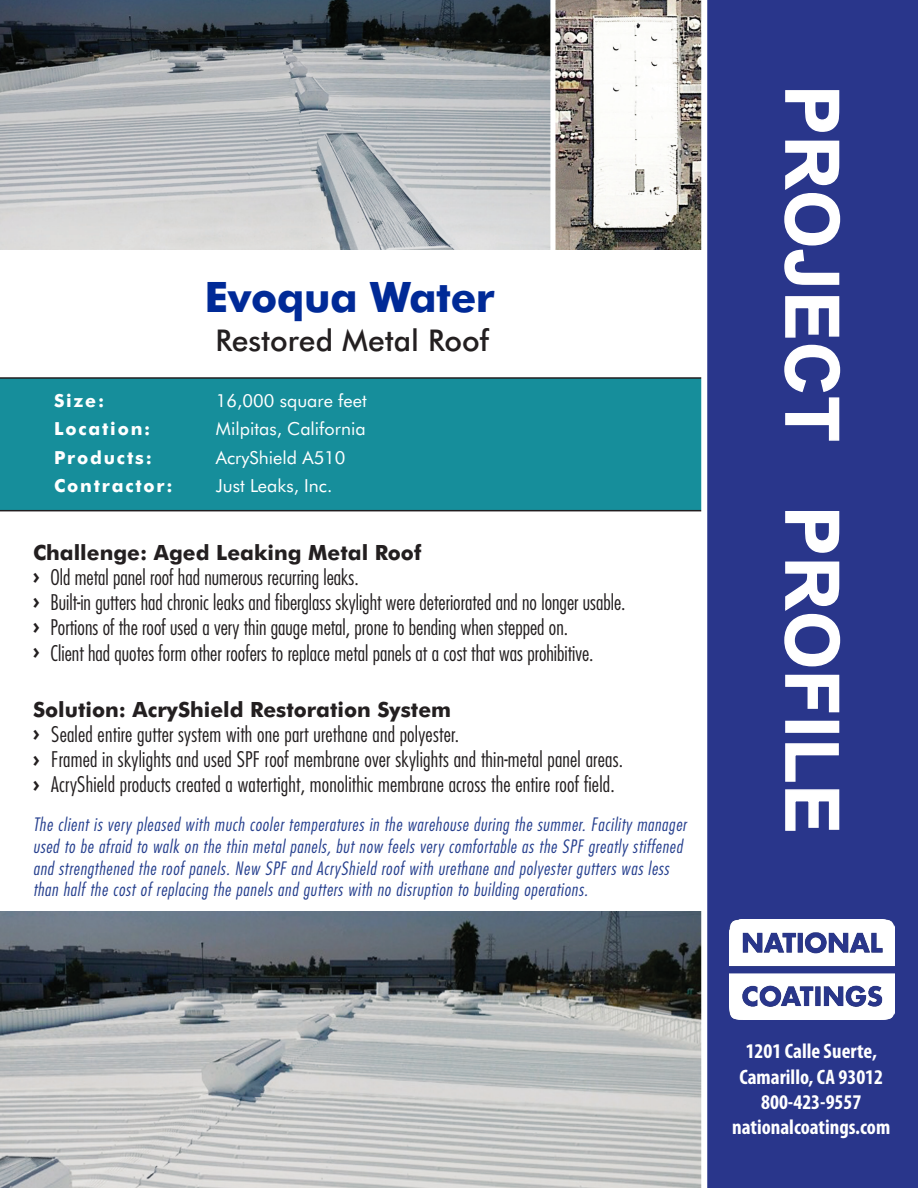
<style>
.page{position:relative;width:918px;height:1188px;background:#fff}
.page>*{position:absolute;margin:0;border:0;box-sizing:border-box;transform-origin:0 0}
.t1{font:700 73.5px "Arial";letter-spacing:.02em;color:#fff}
.t2{font:700 42px "Futura BT";letter-spacing:-.01em;color:#002a97}
.t3{font:500 30px "Futura BT";color:#231f20}
.t4{font:300 condensed 21px "Futura Std";color:#231f20}
.t5{font:700 21px "Futura BT";color:#231f20}
.t6{font:700 condensed 21px "Myriad Pro";color:#fff}
.t7{font:italic 300 condensed 18px/21.6px "Futura Std";letter-spacing:.04em;color:#253f8e}
.t8{font:18px "Futura BT";color:#fff}
.t9{font:700 18px "Futura BT";letter-spacing:.1em;color:#fff}
</style>
<div class="page">
<img style="left:0;top:912px;width:701px;height:276px">
<div style="left:0;top:377px;width:701px;height:134px;background:#168e9b"></div>
<img style="left:0;top:0;width:701px;height:250px">
<div style="left:701px;top:0;width:217px;height:1188px;background:#29368b"></div>
<svg style="left:784px;top:89px;width:56px;height:44px;background:#47529b"></svg>
<svg style="left:784px;top:140px;width:57px;height:146px;background:#45519a"></svg>
<svg style="left:784px;top:295px;width:56px;height:43px;background:#505ba0"></svg>
<svg style="left:784px;top:344px;width:57px;height:97px;background:#424d98"></svg>
<svg style="left:784px;top:510px;width:56px;height:44px;background:#47529b"></svg>
<svg style="left:784px;top:561px;width:57px;height:106px;background:#47529b"></svg>
<svg style="left:784px;top:674px;width:56px;height:39px;background:#49549c"></svg>
<div style="left:785px;top:721px;width:54px;height:12px;border:2px solid #fff"></div>
<svg style="left:784px;top:742px;width:56px;height:41px;background:#424d98"></svg>
<svg style="left:784px;top:789px;width:56px;height:43px;background:#505ba0"></svg>
<img style="left:729px;top:920px;width:166px;height:100px">
<p class="t2" style="left:204px;top:271px;width:292px">Evoqua Water</p>
<p class="t3" style="left:216px;top:322px;width:275px">Restored Metal Roof</p>
<p class="t9" style="left:54px;top:389px;width:52px">Size:</p>
<p class="t8" style="left:216px;top:389px;width:152px">16,000 square feet</p>
<p class="t9" style="left:54px;top:418px;width:98px">Location:</p>
<p class="t8" style="left:216px;top:418px;width:151px">Milpitas, California</p>
<p class="t9" style="left:54px;top:446px;width:99px">Products:</p>
<p class="t8" style="left:216px;top:446px;width:131px">AcryShield A510</p>
<p class="t9" style="left:54px;top:475px;width:120px">Contractor:</p>
<p class="t8" style="left:216px;top:475px;width:118px">Just Leaks, Inc.</p>
<p class="t5" style="left:33px;top:540px;width:390px">Challenge: Aged Leaking Metal Roof</p>
<p class="t4" style="left:50px;top:565px;width:310px">Old metal panel roof had numerous recurring leaks.</p>
<p class="t4" style="left:50px;top:590px;width:577px">Built-in gutters had chronic leaks and fiberglass skylight were deteriorated and no longer usable.</p>
<p class="t4" style="left:50px;top:615px;width:519px">Portions of the roof used a very thin gauge metal, prone to bending when stepped on.</p>
<p class="t4" style="left:50px;top:640px;width:545px">Client had quotes form other roofers to replace metal panels at a cost that was prohibitive.</p>
<p class="t5" style="left:33px;top:562px;width:8px">›</p>
<p class="t5" style="left:33px;top:588px;width:8px">›</p>
<p class="t5" style="left:33px;top:613px;width:8px">›</p>
<p class="t5" style="left:33px;top:638px;width:8px">›</p>
<p class="t5" style="left:33px;top:696px;width:420px">Solution: AcryShield Restoration System</p>
<p class="t4" style="left:51px;top:722px;width:409px">Sealed entire gutter system with one part urethane and polyester.</p>
<p class="t4" style="left:51px;top:747px;width:573px">Framed in skylights and used SPF roof membrane over skylights and thin-metal panel areas.</p>
<p class="t4" style="left:51px;top:772px;width:565px">AcryShield products created a watertight, monolithic membrane across the entire roof field.</p>
<p class="t5" style="left:33px;top:720px;width:8px">›</p>
<p class="t5" style="left:33px;top:745px;width:8px">›</p>
<p class="t5" style="left:33px;top:770px;width:8px">›</p>
<p class="t7" style="left:33px;top:814px;width:655px">The client is very pleased with much cooler temperatures in the warehouse during the summer. Facility manager used to be afraid to walk on the thin metal panels, but now feels very comfortable as the SPF greatly stiffened and strengthened the roof panels. New SPF and AcryShield roof with urethane and polyester gutters was less than half the cost of replacing the panels and gutters with no disruption to building operations.</p>
<p class="t1" style="left:860px;top:86px;width:750px;rotate:90deg">PROJECT PROFILE</p>
<p class="t6" style="left:746px;top:1038px;width:133px">1201 Calle Suerte,</p>
<p class="t6" style="left:739px;top:1063px;width:145px">Camarillo, CA 93012</p>
<p class="t6" style="left:761px;top:1089px;width:102px">800-423-9557</p>
<p class="t6" style="left:732px;top:1114px;width:160px">nationalcoatings.com</p>
</div>
